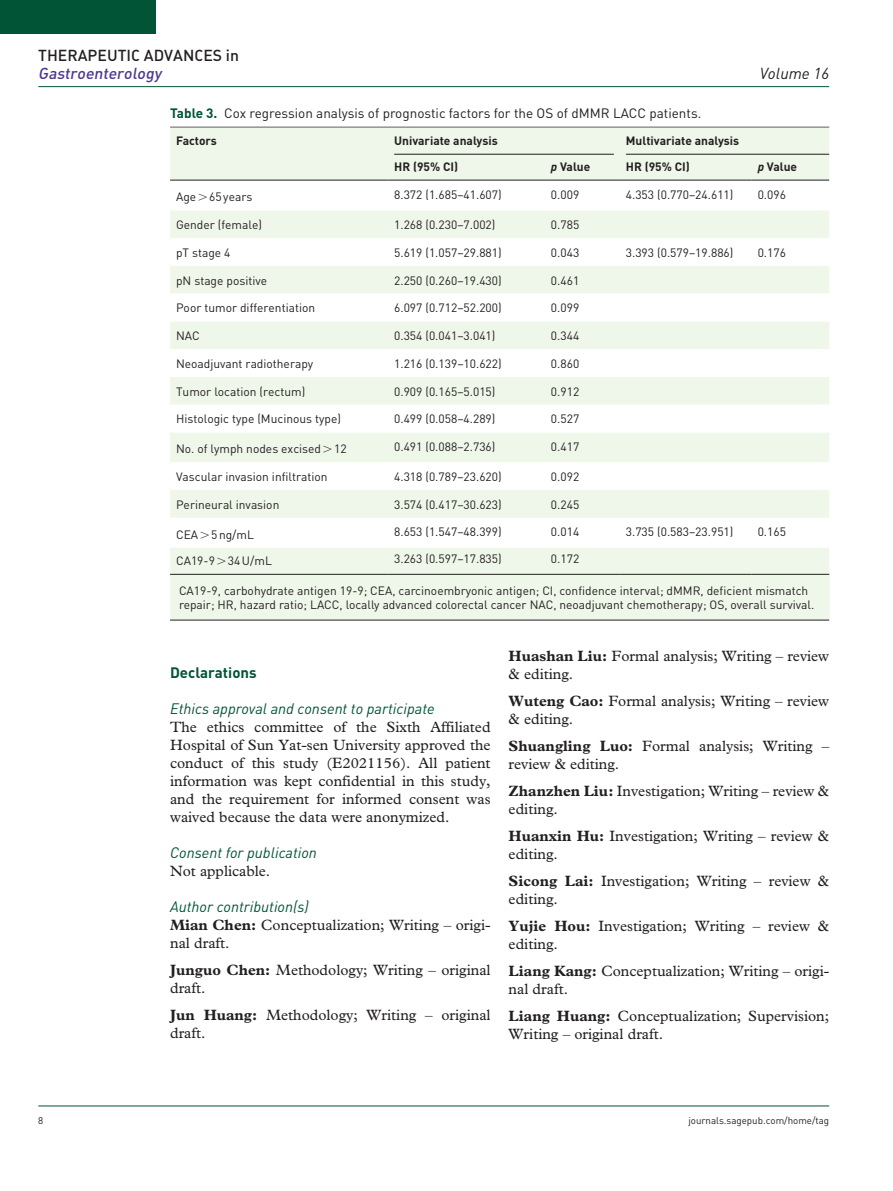
<style>
.page{position:relative;width:893px;height:1191px;background:#fff}
.page>*{position:absolute;margin:0;border:0;box-sizing:border-box;transform-origin:0 0}
.t1{font:15.75px "DIN Medium Alternate";color:#231f20}
.t2{font:italic 15.75px "DIN Medium Alternate";color:#4f3890}
.t3{font:italic 15.75px "DIN";color:#231f20}
.t4{font:15px/18px "Plantin Std";color:#231f20}
.t5{font:italic 15px "DIN";color:#015436}
.t6{font:700 15px "DIN";color:#015436}
.t7{font:13.5px "DIN";color:#231f20}
.t8{font:12px/14.2px "DIN";color:#231f20}
.t9{font:700 12px "DIN";color:#231f20}
.t10{font:9.75px "DIN";color:#231f20}
.s1{font-weight:700;color:#015436}
.s2{font-style:italic}
.s3{font-weight:700}
</style>
<div class="page">
<hr style="left:38px;top:86px;width:791px;height:1px;background:#015436">
<hr style="left:38px;top:1105px;width:791px;height:1px;background:#015436">
<div style="left:0;top:0;width:155px;height:34px;background:#015436"></div>
<div style="left:170px;top:573px;width:659px;height:47px;background:#eff7ea"></div>
<hr style="left:170px;top:127px;width:659px;height:1px;background:#231f20">
<hr style="left:170px;top:619px;width:659px;height:1px;background:#231f20">
<div style="left:170px;top:128px;width:659px;height:446px;background:#eff7ea"></div>
<svg style="left:170px;top:181px;width:659px;height:366px"></svg>
<hr style="left:170px;top:574px;width:218px;height:1px;background:#231f20">
<hr style="left:388px;top:574px;width:157px;height:1px;background:#231f20">
<hr style="left:545px;top:574px;width:75px;height:1px;background:#231f20">
<hr style="left:620px;top:574px;width:132px;height:1px;background:#231f20">
<hr style="left:752px;top:574px;width:77px;height:1px;background:#231f20">
<hr style="left:170px;top:180px;width:218px;height:1px;background:#231f20">
<hr style="left:388px;top:180px;width:157px;height:1px;background:#231f20">
<hr style="left:545px;top:180px;width:75px;height:1px;background:#231f20">
<hr style="left:620px;top:180px;width:132px;height:1px;background:#231f20">
<hr style="left:752px;top:180px;width:77px;height:1px;background:#231f20">
<hr style="left:394px;top:154px;width:220px;height:1px;background:#231f20">
<hr style="left:626px;top:154px;width:203px;height:1px;background:#231f20">
<svg style="left:199px;top:194px;width:8px;height:7px"></svg>
<svg style="left:324px;top:446px;width:8px;height:7px"></svg>
<svg style="left:201px;top:531px;width:8px;height:7px"></svg>
<svg style="left:217px;top:558px;width:8px;height:7px"></svg>
<h1 class="t1" style="left:38px;top:45px;width:202px">THERAPEUTIC ADVANCES IN</h1>
<h1 class="t2" style="left:38px;top:63px;width:125px">Gastroenterology</h1>
<h1 class="t3" style="left:760px;top:63px;width:71px">Volume 16</h1>
<p class="t7" style="left:170px;top:105px;width:533px"><span class="s1">Table 3.</span> Cox regression analysis of prognostic factors for the OS of dMMR LACC patients.</p>
<p class="t9" style="left:176px;top:133px;width:42px">Factors</p>
<p class="t9" style="left:394px;top:133px;width:105px">Univariate analysis</p>
<p class="t9" style="left:626px;top:133px;width:115px">Multivariate analysis</p>
<p class="t9" style="left:394px;top:159px;width:66px">HR (95% CI)</p>
<p class="t9" style="left:551px;top:159px;width:41px"><span class="s2">p</span> Value</p>
<p class="t9" style="left:626px;top:159px;width:66px">HR (95% CI)</p>
<p class="t9" style="left:758px;top:159px;width:41px"><span class="s2">p</span> Value</p>
<p class="t8" style="left:176px;top:190px;width:78px">Age 65years</p>
<p class="t8" style="left:394px;top:188px;width:109px">8.372 (1.685–41.607)</p>
<p class="t8" style="left:551px;top:188px;width:30px">0.009</p>
<p class="t8" style="left:626px;top:188px;width:109px">4.353 (0.770–24.611)</p>
<p class="t8" style="left:758px;top:188px;width:30px">0.096</p>
<p class="t8" style="left:176px;top:217px;width:87px">Gender (female)</p>
<p class="t8" style="left:394px;top:217px;width:103px">1.268 (0.230–7.002)</p>
<p class="t8" style="left:551px;top:217px;width:30px">0.785</p>
<p class="t8" style="left:176px;top:245px;width:56px">pT stage 4</p>
<p class="t8" style="left:394px;top:245px;width:109px">5.619 (1.057–29.881)</p>
<p class="t8" style="left:551px;top:245px;width:30px">0.043</p>
<p class="t8" style="left:626px;top:245px;width:109px">3.393 (0.579–19.886)</p>
<p class="t8" style="left:758px;top:245px;width:30px">0.176</p>
<p class="t8" style="left:176px;top:273px;width:93px">pN stage positive</p>
<p class="t8" style="left:394px;top:273px;width:109px">2.250 (0.260–19.430)</p>
<p class="t8" style="left:551px;top:273px;width:30px">0.461</p>
<p class="t8" style="left:176px;top:301px;width:141px">Poor tumor differentiation</p>
<p class="t8" style="left:394px;top:301px;width:109px">6.097 (0.712–52.200)</p>
<p class="t8" style="left:551px;top:301px;width:30px">0.099</p>
<p class="t8" style="left:176px;top:328px;width:25px">NAC</p>
<p class="t8" style="left:394px;top:328px;width:103px">0.354 (0.041–3.041)</p>
<p class="t8" style="left:551px;top:328px;width:30px">0.344</p>
<p class="t8" style="left:176px;top:356px;width:139px">Neoadjuvant radiotherapy</p>
<p class="t8" style="left:394px;top:356px;width:109px">1.216 (0.139–10.622)</p>
<p class="t8" style="left:551px;top:356px;width:30px">0.860</p>
<p class="t8" style="left:176px;top:384px;width:131px">Tumor location (rectum)</p>
<p class="t8" style="left:394px;top:384px;width:103px">0.909 (0.165–5.015)</p>
<p class="t8" style="left:551px;top:384px;width:30px">0.912</p>
<p class="t8" style="left:176px;top:412px;width:166px">Histologic type (Mucinous type)</p>
<p class="t8" style="left:394px;top:412px;width:103px">0.499 (0.058–4.289)</p>
<p class="t8" style="left:551px;top:412px;width:30px">0.527</p>
<p class="t8" style="left:176px;top:441px;width:172px">No. of lymph nodes excised 12</p>
<p class="t8" style="left:394px;top:439px;width:103px">0.491 (0.088–2.736)</p>
<p class="t8" style="left:551px;top:439px;width:30px">0.417</p>
<p class="t8" style="left:176px;top:469px;width:153px">Vascular invasion infiltration</p>
<p class="t8" style="left:394px;top:469px;width:109px">4.318 (0.789–23.620)</p>
<p class="t8" style="left:551px;top:469px;width:30px">0.092</p>
<p class="t8" style="left:176px;top:497px;width:105px">Perineural invasion</p>
<p class="t8" style="left:394px;top:497px;width:109px">3.574 (0.417–30.623)</p>
<p class="t8" style="left:551px;top:497px;width:30px">0.245</p>
<p class="t8" style="left:176px;top:527px;width:79px">CEA 5ng/mL</p>
<p class="t8" style="left:394px;top:525px;width:109px">8.653 (1.547–48.399)</p>
<p class="t8" style="left:551px;top:525px;width:30px">0.014</p>
<p class="t8" style="left:626px;top:525px;width:109px">3.735 (0.583–23.951)</p>
<p class="t8" style="left:758px;top:525px;width:30px">0.165</p>
<p class="t8" style="left:176px;top:553px;width:97px">CA19-9 34U/mL</p>
<p class="t8" style="left:394px;top:551px;width:109px">3.263 (0.597–17.835)</p>
<p class="t8" style="left:551px;top:551px;width:30px">0.172</p>
<p class="t8" style="left:179px;top:583px;width:637px">CA19-9, carbohydrate antigen 19-9; CEA, carcinoembryonic antigen; CI, confidence interval; dMMR, deficient mismatch repair; HR, hazard ratio; LACC, locally advanced colorectal cancer NAC, neoadjuvant chemotherapy; OS, overall survival.</p>
<p class="t6" style="left:170px;top:663px;width:88px">Declarations</p>
<p class="t5" style="left:170px;top:699px;width:266px">Ethics approval and consent to participate</p>
<p class="t4" style="left:170px;top:718px;width:322px;text-align:justify">The ethics committee of the Sixth Affiliated Hospital of Sun Yat-sen University approved the conduct of this study (E2021156). All patient information was kept confidential in this study, and the requirement for informed consent was waived because the data were anonymized.</p>
<p class="t5" style="left:170px;top:843px;width:148px">Consent for publication</p>
<p class="t4" style="left:170px;top:862px;width:102px">Not applicable.</p>
<p class="t5" style="left:170px;top:897px;width:140px">Author contribution(s)</p>
<p class="t4" style="left:170px;top:916px;width:322px"><span class="s3">Mian Chen:</span> Conceptualization; Writing – origi&shy;nal draft.</p>
<p class="t4" style="left:170px;top:961px;width:322px"><span class="s3">Junguo Chen:</span> Methodology; Writing – original draft.</p>
<p class="t4" style="left:170px;top:1006px;width:322px"><span class="s3">Jun Huang:</span> Methodology; Writing – original draft.</p>
<p class="t4" style="left:509px;top:647px;width:322px"><span class="s3">Huashan Liu:</span> Formal analysis; Writing – review &amp; editing.</p>
<p class="t4" style="left:509px;top:692px;width:322px"><span class="s3">Wuteng Cao:</span> Formal analysis; Writing – review &amp; editing.</p>
<p class="t4" style="left:509px;top:737px;width:322px"><span class="s3">Shuangling Luo:</span> Formal analysis; Writing – review &amp; editing.</p>
<p class="t4" style="left:509px;top:782px;width:322px"><span class="s3">Zhanzhen Liu:</span> Investigation; Writing – review &amp; editing.</p>
<p class="t4" style="left:509px;top:827px;width:322px"><span class="s3">Huanxin Hu:</span> Investigation; Writing – review &amp; editing.</p>
<p class="t4" style="left:509px;top:872px;width:322px"><span class="s3">Sicong Lai:</span> Investigation; Writing – review &amp; editing.</p>
<p class="t4" style="left:509px;top:917px;width:322px"><span class="s3">Yujie Hou:</span> Investigation; Writing – review &amp; editing.</p>
<p class="t4" style="left:509px;top:962px;width:322px"><span class="s3">Liang Kang:</span> Conceptualization; Writing – origi&shy;nal draft.</p>
<p class="t4" style="left:509px;top:1007px;width:322px"><span class="s3">Liang Huang:</span> Conceptualization; Supervision;<br>Writing – original draft.</p>
<p class="t10" style="left:38px;top:1114px;width:7px">8</p>
<p class="t10" style="left:688px;top:1114px;width:142px">journals.sagepub.com/home/tag</p>
</div>
